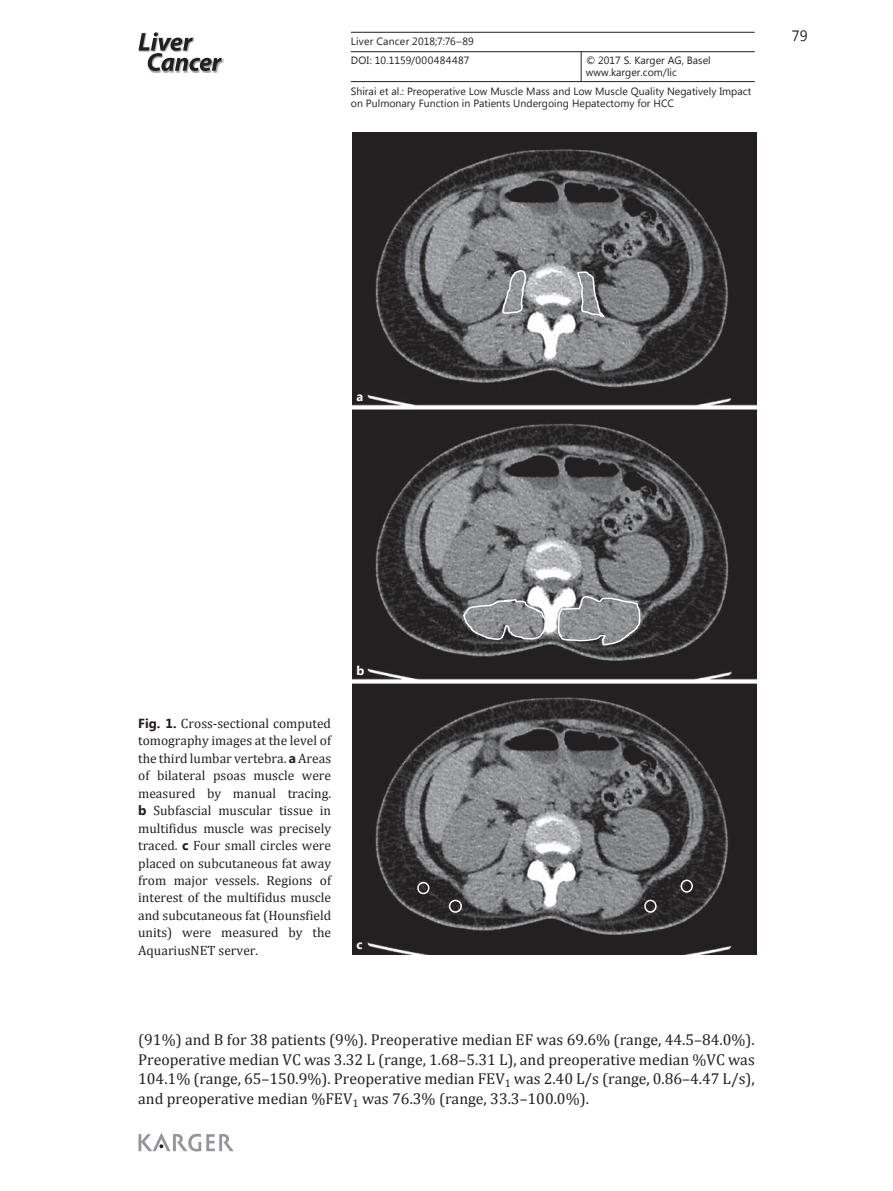
<style>
.page{position:relative;width:893px;height:1191px;background:#fff}
.page>*{position:absolute;margin:0;border:0;box-sizing:border-box;transform-origin:0 0}
.t1{font:15.75px/19.5px "Cambria";color:#231f20;text-align:justify}
.t2{font:15px "Segoe UI";color:#231f20}
.t3{font:13.5px/17.4px "Cambria";color:#231f20;text-align:justify}
.t4{font:700 12.75px "Segoe UI";color:#fff}
.t5{font:10.5px/12px "Segoe UI";letter-spacing:.005em;color:#231f20}
.t6{font:10.5px "Segoe UI";letter-spacing:.025em;color:#231f20}
.s1{font-family:"Segoe UI";font-weight:700;font-size:13.2px}
.s2{font-family:"Segoe UI";font-weight:700}
</style>
<div class="page">
<img style="left:150px;top:58px;width:73px;height:15px">
<svg style="left:138px;top:32px;width:84px;height:39px"></svg>
<hr style="left:351px;top:51px;width:404px;height:1px;background:#231f20">
<hr style="left:351px;top:81px;width:404px;height:1px;background:#231f20">
<svg style="left:581px;top:52px;width:1px;height:29px"></svg>
<hr style="left:351px;top:32px;width:404px;height:1px;background:#231f20">
<svg style="left:139px;top:1133px;width:95px;height:18px"></svg>
<img style="left:352px;top:133px;width:404px;height:821px">
<svg style="left:501px;top:269px;width:26px;height:47px"></svg>
<svg style="left:576px;top:268px;width:29px;height:52px;background:#818284"></svg>
<svg style="left:463px;top:597px;width:84px;height:73px;background:#6c6b6d"></svg>
<svg style="left:557px;top:593px;width:84px;height:99px;background:#6b6a6c"></svg>
<div style="left:417px;top:882px;width:12px;height:12px;border:2px solid #fff;border-radius:50%"></div>
<div style="left:449px;top:899px;width:13px;height:13px;border:2px solid #fff;border-radius:50%"></div>
<div style="left:681px;top:879px;width:12px;height:13px;border:2px solid #fff;border-radius:50%"></div>
<div style="left:644px;top:899px;width:13px;height:13px;border:2px solid #fff;border-radius:50%"></div>
<p class="t5" style="left:351px;top:34px;width:125px">Liver Cancer 2018;7:76–89</p>
<p class="t5" style="left:586px;top:54px;width:126px">© 2017 S. Karger AG, Basel</p>
<p class="t6" style="left:351px;top:53px;width:120px">DOI: 10.1159/000484487</p>
<p class="t5" style="left:351px;top:85px;width:402px">Shirai et al.: Preoperative Low Muscle Mass and Low Muscle Quality Negatively Impact on Pulmonary Function in Patients Undergoing Hepatectomy for HCC</p>
<p class="t5" style="left:586px;top:66px;width:92px">www.karger.com/lic</p>
<p class="t2" style="left:792px;top:25px;width:17px">79</p>
<p class="t4" style="left:356px;top:387px;width:8px">a</p>
<p class="t3" style="left:138px;top:714px;width:194px"><span class="s1">Fig. 1.</span> Cross-sectional computed tomography images at the level of the third lumbar vertebra. <span class="s2">a</span> Areas of bilateral psoas muscle were measured by manual tracing. <span class="s2">b</span> Subfascial muscular tissue in multifidus muscle was precisely traced. <span class="s2">c</span> Four small circles were placed on subcutaneous fat away from major vessels. Regions of interest of the multifidus muscle and subcutaneous fat (Hounsfield units) were measured by the AquariusNET server.</p>
<p class="t4" style="left:356px;top:661px;width:9px">b</p>
<p class="t4" style="left:356px;top:935px;width:8px">c</p>
<p class="t1" style="left:138px;top:1030px;width:618px">(91%) and B for 38 patients (9%). Preoperative median EF was 69.6% (range, 44.5–84.0%).<br>Preoperative median VC was 3.32 L (range, 1.68–5.31 L), and preoperative median %VC was 104.1% (range, 65–150.9%). Preoperative median FEV<sub>1</sub> was 2.40 L/s (range, 0.86–4.47 L/s), and preoperative median %FEV<sub>1</sub> was 76.3% (range, 33.3–100.0%).</p>
</div>
